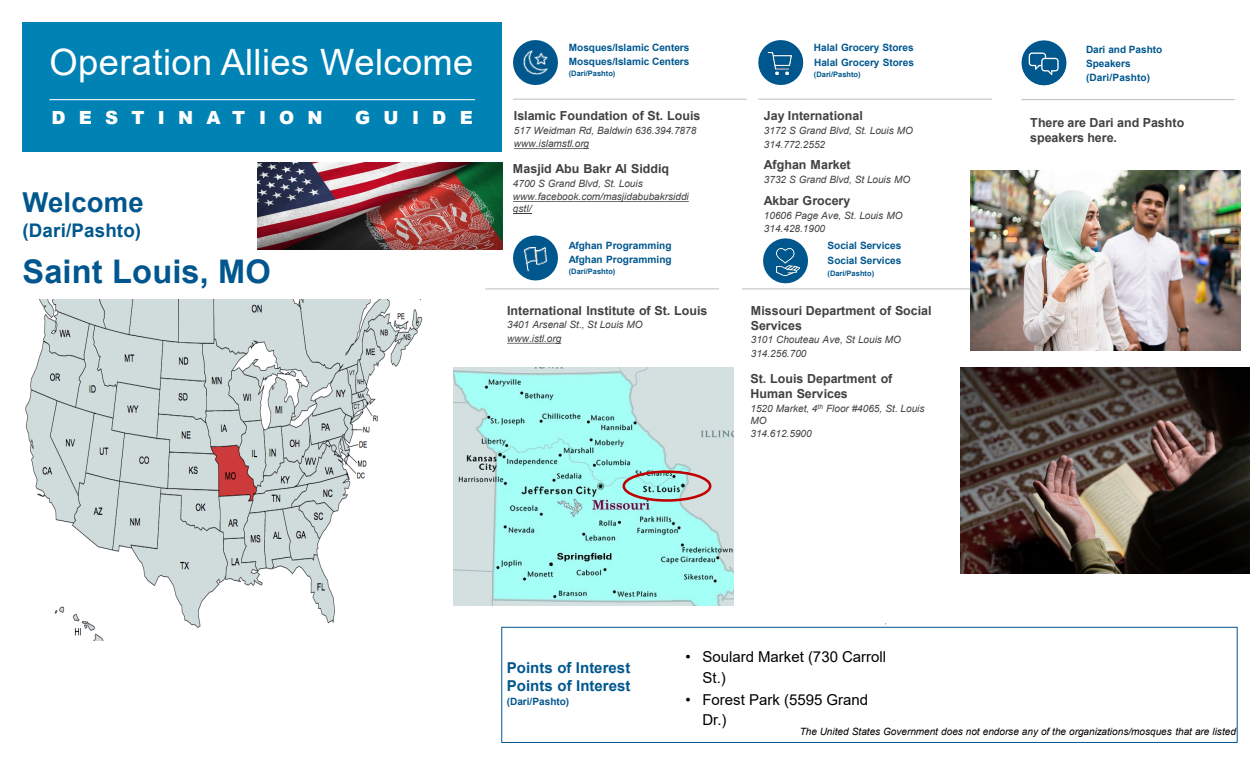
<style>
.page{position:relative;width:1260px;height:765px;background:#fff}
.page>*{position:absolute;margin:0;border:0;box-sizing:border-box;transform-origin:0 0}
.t1{font:36.25px "Arial";letter-spacing:.01em;color:#fff}
.t2{font:700 32.5px "Arial";letter-spacing:.005em;color:#00568e}
.t3{font:700 27.5px "Arial";letter-spacing:.005em;color:#00578e}
.t4{font:700 18.75px "Arial";letter-spacing:.01em;color:#00578e}
.t5{font:900 18.12px "Arial";letter-spacing:.73em;color:#fff}
.t6{font:15px/20.8px "Arial";letter-spacing:.005em;color:#000}
.t7{font:700 15px/18px "Arial";color:#00578e}
.t8{font:700 12.5px/15px "Arial";color:#414042}
.t9{font:italic 10px/12px "Arial";letter-spacing:-.005em;color:#414042}
.t10{font:700 10px/13.8px "Arial";color:#00578e}
.t11{font:italic 10px "Arial";letter-spacing:-.005em;color:#000}
.t12{font:700 7.5px "Arial";color:#00578e}
</style>
<div class="page">
<div style="left:501px;top:627px;width:737px;height:116px;border:1px solid #00568e"></div>
<svg style="left:1022px;top:40px;width:45px;height:45px"></svg>
<svg style="left:758px;top:40px;width:45px;height:45px"></svg>
<img style="left:768px;top:52px;width:23px;height:23px">
<svg style="left:513px;top:40px;width:45px;height:45px"></svg>
<img style="left:524px;top:50px;width:23px;height:25px">
<svg style="left:507px;top:343px;width:54px;height:1px"></svg>
<hr style="left:485px;top:289px;width:234px;height:1px;background:#bcbec0">
<svg style="left:763px;top:238px;width:45px;height:45px"></svg>
<img style="left:777px;top:248px;width:22px;height:27px">
<svg style="left:513px;top:235px;width:45px;height:45px"></svg>
<img style="left:525px;top:248px;width:21px;height:15px">
<svg style="left:514px;top:148px;width:75px;height:1px"></svg>
<svg style="left:513px;top:201px;width:176px;height:1px"></svg>
<svg style="left:513px;top:213px;width:19px;height:1px"></svg>
<hr style="left:513px;top:99px;width:234px;height:1px;background:#bcbec0">
<hr style="left:742px;top:289px;width:234px;height:1px;background:#bcbec0">
<hr style="left:758px;top:99px;width:234px;height:1px;background:#bcbec0">
<hr style="left:1022px;top:99px;width:213px;height:1px;background:#bcbec0">
<div style="left:22px;top:22px;width:480px;height:130px;background:#0082b5"></div>
<hr style="left:49px;top:99px;width:426px;height:1px;background:#fff">
<img style="left:25px;top:299px;width:398px;height:342px">
<img style="left:453px;top:368px;width:281px;height:237px">
<div style="left:622px;top:470px;width:89px;height:32px;border:3px solid #c00000;border-radius:50%"></div>
<img style="left:971px;top:171px;width:270px;height:180px">
<img style="left:961px;top:368px;width:289px;height:206px">
<img style="left:258px;top:163px;width:245px;height:87px">
<h1 class="t1" style="left:49px;top:37px;width:425px">Operation Allies Welcome</h1>
<p class="t5" style="left:52px;top:105px;width:273px">DESTINA TION</p>
<p class="t5" style="left:355px;top:105px;width:119px">GUIDE</p>
<p class="t3" style="left:22px;top:183px;width:123px">Welcome</p>
<p class="t4" style="left:22px;top:217px;width:120px">(Dari/Pashto)</p>
<p class="t2" style="left:22px;top:248px;width:250px">Saint Louis, MO</p>
<p class="t10" style="left:569px;top:41px;width:122px">Mosques/Islamic Centers<br>Mosques/Islamic Centers</p>
<p class="t12" style="left:569px;top:68px;width:48px">(Dari/Pashto)</p>
<p class="t8" style="left:514px;top:108px;width:188px">Islamic Foundation of St. Louis</p>
<p class="t9" style="left:514px;top:125px;width:184px">517 Weidman Rd, Baldwin 636.394.7878</p>
<p class="t9" style="left:514px;top:138px;width:77px">www.islamstl.org</p>
<p class="t8" style="left:513px;top:161px;width:158px">Masjid Abu Bakr Al Siddiq</p>
<p class="t9" style="left:513px;top:177px;width:131px">4700 S Grand Blvd, St. Louis</p>
<p class="t9" style="left:513px;top:191px;width:177px">www.facebook.com/masjidabubakrsiddi qstl/</p>
<p class="t10" style="left:569px;top:239px;width:104px">Afghan Programming<br>Afghan Programming</p>
<p class="t12" style="left:569px;top:267px;width:48px">(Dari/Pashto)</p>
<p class="t8" style="left:507px;top:303px;width:202px">International Institute of St. Louis</p>
<p class="t9" style="left:507px;top:319px;width:137px">3401 Arsenal St., St Louis MO</p>
<p class="t9" style="left:507px;top:332px;width:56px">www.istl.org</p>
<p class="t10" style="left:814px;top:41px;width:101px">Halal Grocery Stores</p>
<p class="t10" style="left:814px;top:56px;width:101px">Halal Grocery Stores</p>
<p class="t12" style="left:814px;top:69px;width:48px">(Dari/Pashto)</p>
<p class="t8" style="left:764px;top:109px;width:100px">Jay International</p>
<p class="t9" style="left:764px;top:125px;width:150px">3172 S Grand Blvd, St. Louis MO</p>
<p class="t9" style="left:764px;top:138px;width:63px">314.772.2552</p>
<p class="t8" style="left:764px;top:157px;width:88px">Afghan Market</p>
<p class="t9" style="left:764px;top:174px;width:148px">3732 S Grand Blvd, St Louis MO</p>
<p class="t8" style="left:764px;top:193px;width:88px">Akbar Grocery</p>
<p class="t9" style="left:764px;top:209px;width:140px">10606 Page Ave, St. Louis MO</p>
<p class="t9" style="left:764px;top:223px;width:63px">314.428.1900</p>
<p class="t10" style="left:827px;top:239px;width:75px">Social Services</p>
<p class="t10" style="left:828px;top:254px;width:75px">Social Services</p>
<p class="t12" style="left:827px;top:268px;width:48px">(Dari/Pashto)</p>
<p class="t8" style="left:751px;top:303px;width:182px">Missouri Department of Social<br>Services</p>
<p class="t9" style="left:751px;top:334px;width:152px">3101 Chouteau Ave, St Louis MO</p>
<p class="t9" style="left:751px;top:347px;width:57px">314.256.700</p>
<p class="t8" style="left:750px;top:371px;width:143px">St. Louis Department of<br>Human Services</p>
<p class="t9" style="left:750px;top:403px;width:176px">1520 Market, 4<sup>th</sup> Floor #4065, St. Louis<br>MO</p>
<p class="t9" style="left:750px;top:428px;width:63px">314.612.5900</p>
<p class="t10" style="left:1086px;top:43px;width:78px">Dari and Pashto<br>Speakers</p>
<p class="t10" style="left:1086px;top:71px;width:66px">(Dari/Pashto)</p>
<p class="t8" style="left:1030px;top:115px;width:156px">There are Dari and Pashto speakers here.</p>
<p class="t7" style="left:507px;top:659px;width:125px">Points of Interest<br>Points of Interest</p>
<p class="t10" style="left:507px;top:694px;width:64px">(Dari/Pashto)</p>
<p class="t6" style="left:702px;top:646px;width:185px;text-indent:-17px">• Soulard Market (730 Carroll<br>St.)</p>
<p class="t6" style="left:702px;top:689px;width:167px;text-indent:-17px">• Forest Park (5595 Grand<br>Dr.)</p>
<p class="t11" style="left:800px;top:725px;width:438px">The United States Government does not endorse any of the organizations/mosques that are listed</p>
</div>
